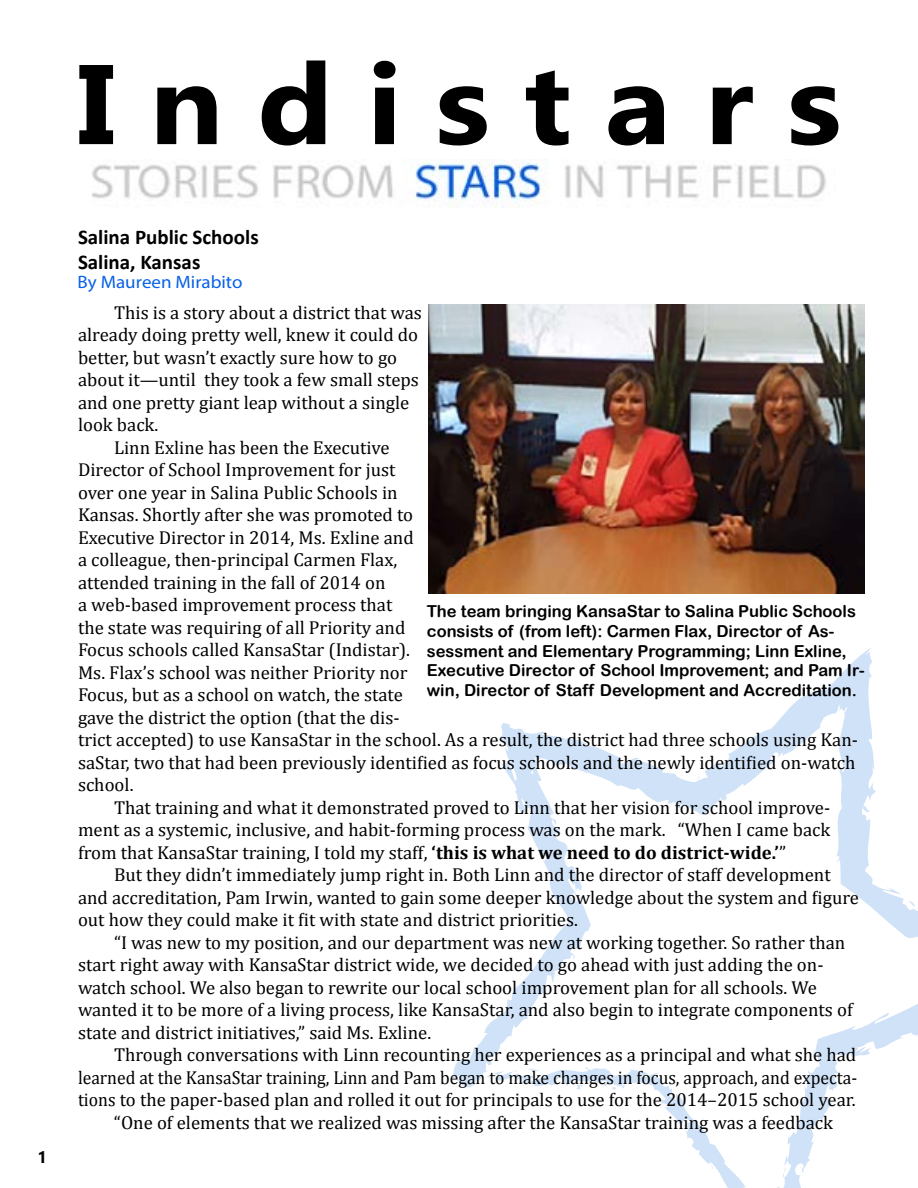
<style>
.page{position:relative;width:918px;height:1188px;background:#fff}
.page>*{position:absolute;margin:0;border:0;box-sizing:border-box;transform-origin:0 0}
.t1{font:700 112.95px "Nirmala UI";color:#000;scale:1.09 1}
.t2{font:700 21px/25.2px "Calibri";color:#000}
.t3{font:18.75px "Cambria";color:#000}
.t4{font:18.75px "Cambria";color:#000;scale:.94 1}
.t5{font:300 18px "Nirmala UI";color:#0761e9;scale:1.06 1}
.t6{font:16.5px/19.8px "Arial Rounded MT Bold";color:#000}
.t7{font:700 16.5px "Nirmala UI";color:#000}
.s1{font-weight:700}
</style>
<div class="page">
<svg style="left:453px;top:648px;width:465px;height:540px"></svg>
<svg style="left:710px;top:1162px;width:4px;height:7px"></svg>
<svg style="left:782px;top:1167px;width:4px;height:11px"></svg>
<svg style="left:456px;top:1070px;width:36px;height:11px"></svg>
<svg style="left:528px;top:1068px;width:11px;height:5px"></svg>
<svg style="left:573px;top:1085px;width:14px;height:7px"></svg>
<svg style="left:609px;top:1084px;width:16px;height:6px"></svg>
<svg style="left:909px;top:901px;width:6px;height:6px"></svg>
<svg style="left:697px;top:775px;width:3px;height:4px"></svg>
<img style="left:428px;top:304px;width:437px;height:290px">
<img style="left:92px;top:159px;width:734px;height:48px">
<p class="t7" style="left:37px;top:1144px;width:11px">1</p>
<h1 class="t1" style="left:77px;top:17px;width:703px">I n d i s t a r s</h1>
<p class="t2" style="left:78px;top:224px;width:182px">Salina Public Schools<br>Salina, Kansas</p>
<p class="t3" style="left:114px;top:301px;width:309px">This is a story about a district that was</p>
<p class="t3" style="left:78px;top:324px;width:342px">already doing pretty well, knew it could do</p>
<p class="t3" style="left:78px;top:346px;width:321px">better, but wasn’t exactly sure how to go</p>
<p class="t3" style="left:78px;top:369px;width:343px">about it—until they took a few small steps</p>
<p class="t3" style="left:78px;top:391px;width:333px">and one pretty giant leap without a single</p>
<p class="t3" style="left:78px;top:414px;width:82px">look back.</p>
<p class="t3" style="left:114px;top:436px;width:277px">Linn Exline has been the Executive</p>
<p class="t3" style="left:78px;top:459px;width:319px">Director of School Improvement for just</p>
<p class="t3" style="left:78px;top:481px;width:321px">over one year in Salina Public Schools in</p>
<p class="t3" style="left:78px;top:504px;width:337px">Kansas. Shortly after she was promoted to</p>
<p class="t3" style="left:78px;top:526px;width:337px">Executive Director in 2014, Ms. Exline and</p>
<p class="t3" style="left:78px;top:549px;width:321px">a colleague, then-principal Carmen Flax,</p>
<p class="t3" style="left:78px;top:571px;width:309px">attended training in the fall of 2014 on</p>
<p class="t3" style="left:78px;top:594px;width:316px">a web-based improvement process that</p>
<p class="t3" style="left:78px;top:616px;width:329px">the state was requiring of all Priority and</p>
<p class="t3" style="left:78px;top:639px;width:334px">Focus schools called KansaStar (Indistar).</p>
<p class="t3" style="left:78px;top:661px;width:331px">Ms. Flax’s school was neither Priority nor</p>
<p class="t3" style="left:78px;top:684px;width:326px">Focus, but as a school on watch, the state</p>
<p class="t3" style="left:78px;top:706px;width:323px">gave the district the option (that the dis-</p>
<p class="t3" style="left:78px;top:729px;width:782px">trict accepted) to use KansaStar in the school. As a result, the district had three schools using Kan-</p>
<p class="t3" style="left:78px;top:751px;width:779px">saStar, two that had been previously identified as focus schools and the newly identified on-watch</p>
<p class="t3" style="left:78px;top:774px;width:57px">school.</p>
<p class="t3" style="left:114px;top:796px;width:718px">That training and what it demonstrated proved to Linn that her vision for school improve-</p>
<p class="t3" style="left:78px;top:819px;width:754px">ment as a systemic, inclusive, and habit-forming process was on the mark. “When I came back</p>
<p class="t3" style="left:78px;top:841px;width:710px">from that KansaStar training, I told my staff, <span class="s1">‘this is what we need to do district-wide.’</span>”</p>
<p class="t3" style="left:114px;top:864px;width:718px">But they didn’t immediately jump right in. Both Linn and the director of staff development</p>
<p class="t3" style="left:78px;top:886px;width:783px">and accreditation, Pam Irwin, wanted to gain some deeper knowledge about the system and figure</p>
<p class="t3" style="left:78px;top:909px;width:502px">out how they could make it fit with state and district priorities.</p>
<p class="t3" style="left:114px;top:931px;width:733px">“I was new to my position, and our department was new at working together. So rather than</p>
<p class="t3" style="left:78px;top:954px;width:747px">start right away with KansaStar district wide, we decided to go ahead with just adding the on-</p>
<p class="t3" style="left:78px;top:976px;width:740px">watch school. We also began to rewrite our local school improvement plan for all schools. We</p>
<p class="t3" style="left:78px;top:999px;width:776px">wanted it to be more of a living process, like KansaStar, and also begin to integrate components of</p>
<p class="t3" style="left:78px;top:1021px;width:355px">state and district initiatives,” said Ms. Exline.</p>
<p class="t3" style="left:114px;top:1044px;width:744px">Through conversations with Linn recounting her experiences as a principal and what she had</p>
<p class="t4" style="left:78px;top:1066px;width:831px">learned at the KansaStar training, Linn and Pam began to make changes in focus, approach, and expecta-</p>
<p class="t4" style="left:78px;top:1089px;width:829px">tions to the paper-based plan and rolled it out for principals to use for the 2014–2015 school year.</p>
<p class="t3" style="left:114px;top:1111px;width:721px">“One of elements that we realized was missing after the KansaStar training was a feedback</p>
<p class="t5" style="left:78px;top:271px;width:157px">By Maureen Mirabito</p>
<p class="t6" style="left:427px;top:601px;width:439px">The team bringing KansaStar to Salina Public Schools consists of (from left): Carmen Flax, Director of As&shy;sessment and Elementary Programming; Linn Exline, Executive Director of School Improvement; and Pam Ir&shy;win, Director of Staff Development and Accreditation.</p>
</div>
